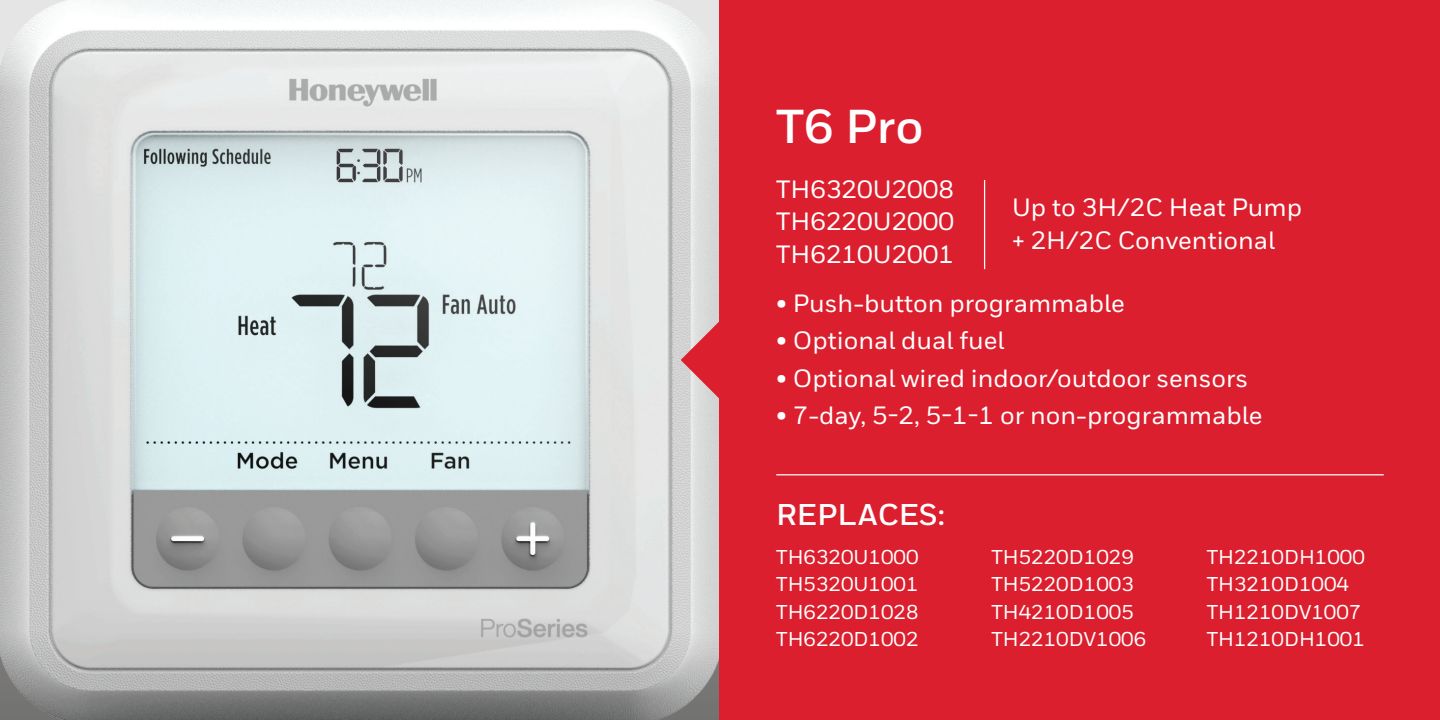
<style>
.page{position:relative;width:1440px;height:720px;background:#fff}
.page>*{position:absolute;margin:0;border:0;box-sizing:border-box;transform-origin:0 0}
.t1{font:700 47.5px "Honeywell Sans";color:#fff}
.t2{font:700 30px "Honeywell Sans";color:#fff}
.t3{font:500 25px/32.5px "Honeywell Sans";color:#fff}
.t4{font:500 20px "Honeywell Sans";color:#fff}
</style>
<div class="page">
<img style="left:0;top:0;width:720px;height:720px">
<svg style="left:681px;top:321px;width:39px;height:78px;background:#da7a81"></svg>
<div style="left:720px;top:0;width:720px;height:720px;background:#dc1f2e"></div>
<hr style="left:776px;top:474px;width:608px;height:1px;background:#fff">
<hr style="left:984px;top:180px;width:1px;height:89px;background:#fff">
<p class="t1" style="left:776px;top:98px;width:149px">T6 Pro</p>
<p class="t3" style="left:776px;top:174px;width:179px">TH6320U2008</p>
<p class="t3" style="left:776px;top:206px;width:179px">TH6220U2000</p>
<p class="t3" style="left:776px;top:239px;width:179px">TH6210U2001</p>
<p class="t3" style="left:776px;top:287px;width:350px">• Push-button programmable</p>
<p class="t3" style="left:776px;top:325px;width:230px">• Optional dual fuel</p>
<p class="t3" style="left:776px;top:362px;width:474px">• Optional wired indoor/outdoor sensors</p>
<p class="t3" style="left:776px;top:400px;width:488px">• 7-day, 5-2, 5-1-1 or non-programmable</p>
<p class="t3" style="left:1012px;top:192px;width:291px">Up to 3H/2C Heat Pump + 2H/2C Conventional</p>
<p class="t2" style="left:776px;top:497px;width:170px">REPLACES:</p>
<p class="t4" style="left:776px;top:545px;width:144px">TH6320U1000</p>
<p class="t4" style="left:776px;top:572px;width:144px">TH5320U1001</p>
<p class="t4" style="left:776px;top:600px;width:144px">TH6220D1028</p>
<p class="t4" style="left:776px;top:627px;width:144px">TH6220D1002</p>
<p class="t4" style="left:991px;top:545px;width:144px">TH5220D1029</p>
<p class="t4" style="left:991px;top:572px;width:144px">TH5220D1003</p>
<p class="t4" style="left:991px;top:600px;width:144px">TH4210D1005</p>
<p class="t4" style="left:991px;top:627px;width:156px">TH2210DV1006</p>
<p class="t4" style="left:1207px;top:545px;width:160px">TH2210DH1000</p>
<p class="t4" style="left:1207px;top:572px;width:144px">TH3210D1004</p>
<p class="t4" style="left:1207px;top:600px;width:156px">TH1210DV1007</p>
<p class="t4" style="left:1207px;top:627px;width:160px">TH1210DH1001</p>
</div>
